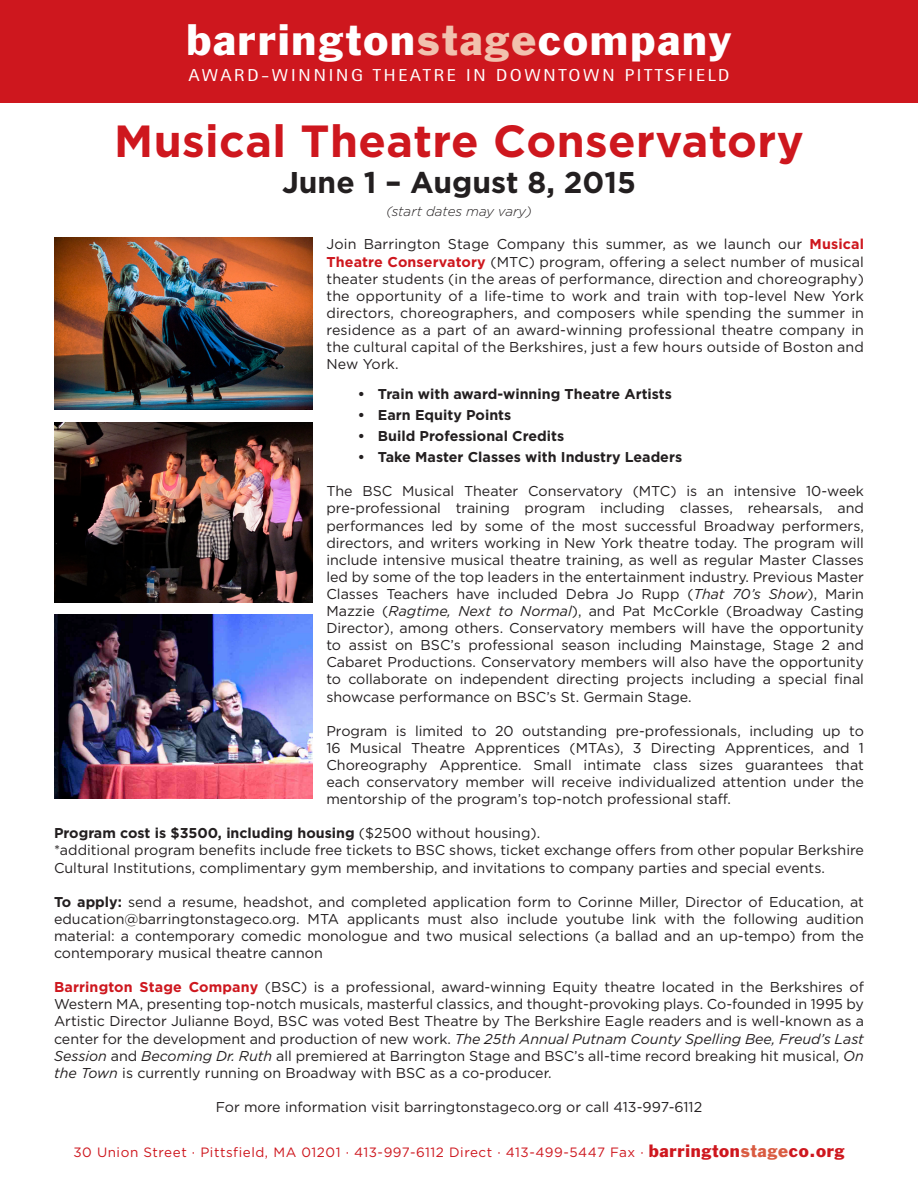
<style>
.page{position:relative;width:918px;height:1188px;background:#fff}
.page>*{position:absolute;margin:0;border:0;box-sizing:border-box;transform-origin:0 0}
.t1{font:700 45px "Gotham";letter-spacing:.01em;color:#ce171e}
.t2{font:40.8px "Franklin Gothic Std";letter-spacing:.05em;color:#fff}
.t3{font:700 30px "Gotham";color:#231f20}
.t4{font:17.25px "Rotis Sans Serif Std";letter-spacing:.11em;color:#fff;scale:1.18 1}
.t5{font:14.25px/17.1px "Gotham";color:#231f20;text-align:justify}
.t6{font:700 14.25px "Gotham";color:#231f20}
.t7{font:13.5px "Gotham";letter-spacing:.04em;color:#ce171e}
.t8{font:italic 300 13.5px "Gotham";color:#231f20}
.s1{color:#f1c1ae}
.s2{font-weight:700;color:#ce171e}
.s3{font-style:italic}
.s4{font-weight:400}
.s5{font-weight:700}
.s6{font-family:"Franklin Gothic Std";font-size:16.5px}
.s7{font-family:"Franklin Gothic Std";font-size:16.5px;color:#d95c42}
</style>
<div class="page">
<div style="left:0;top:0;width:918px;height:103px;background:#ce171e"></div>
<img style="left:54px;top:237px;width:259px;height:173px">
<img style="left:54px;top:422px;width:259px;height:180px">
<img style="left:54px;top:615px;width:259px;height:184px">
<p class="t2" style="left:186px;top:14px;width:547px">barrington<span class="s1">stage</span>company</p>
<p class="t4" style="left:188px;top:65px;width:460px">AWARD-WINNING THEATRE IN DOWNTOWN PITTSFIELD</p>
<p class="t1" style="left:114px;top:115px;width:691px">Musical Theatre Conservatory</p>
<p class="t3" style="left:282px;top:165px;width:355px">June 1 – August 8, 2015</p>
<p class="t8" style="left:386px;top:203px;width:147px">(start dates may vary)</p>
<p class="t5" style="left:326px;top:236px;width:539px">Join Barrington Stage Company this summer, as we launch our <span class="s2">Musical Theatre Conservatory</span> (MTC) program, offering a select number of musical theater students (in the areas of performance, direction and choreography) the opportunity of a life-time to work and train with top-level New York directors, choreographers, and composers while spending the summer in residence as a part of an award-winning professional theatre company in the cultural capital of the Berkshires, just a few hours outside of Boston and New York.</p>
<p class="t6" style="left:358px;top:386px;width:316px">• Train with award-winning Theatre Artists</p>
<p class="t6" style="left:358px;top:407px;width:155px">• Earn Equity Points</p>
<p class="t6" style="left:358px;top:428px;width:208px">• Build Professional Credits</p>
<p class="t6" style="left:358px;top:449px;width:326px">• Take Master Classes with Industry Leaders</p>
<p class="t5" style="left:326px;top:482px;width:539px">The BSC Musical Theater Conservatory (MTC) is an intensive 10-week pre-professional training program including classes, rehearsals, and performances led by some of the most successful Broadway performers, directors, and writers working in New York theatre today. The program will include intensive musical theatre training, as well as regular Master Classes led by some of the top leaders in the entertainment industry. Previous Master Classes Teachers have included Debra Jo Rupp (<span class="s3">That 70’s Show</span>), Marin Mazzie (<span class="s3">Ragtime, Next to Normal</span>), and Pat McCorkle (Broadway Casting Director), among others. Conservatory members will have the opportunity to assist on BSC’s professional season including Mainstage, Stage 2 and Cabaret Productions. Conservatory members will also have the opportunity to collaborate on independent directing projects including a special final showcase performance on BSC’s St. Germain Stage.</p>
<p class="t5" style="left:326px;top:722px;width:539px">Program is limited to 20 outstanding pre-professionals, including up to 16 Musical Theatre Apprentices (MTAs), 3 Directing Apprentices, and 1<br>Choreography Apprentice. Small intimate class sizes guarantees that each conservatory member will receive individualized attention under the mentorship of the program’s top-notch professional staff.</p>
<p class="t6" style="left:54px;top:825px;width:488px">Program cost is $3500, including housing <span class="s4">($2500 without housing).</span></p>
<p class="t5" style="left:54px;top:842px;width:812px">*additional program benefits include free tickets to BSC shows, ticket exchange offers from other popular Berkshire<br>Cultural Institutions, complimentary gym membership, and invitations to company parties and special events.</p>
<p class="t5" style="left:54px;top:893px;width:812px"><span class="s5">To apply:</span> send a resume, headshot, and completed application form to Corinne Miller, Director of Education, at education@barringtonstageco.org. MTA applicants must also include youtube link with the following audition material: a contemporary comedic monologue and two musical selections (a ballad and an up-tempo) from the contemporary musical theatre cannon</p>
<p class="t5" style="left:54px;top:978px;width:812px"><span class="s2">Barrington Stage Company</span> (BSC) is a professional, award-winning Equity theatre located in the Berkshires of Western MA, presenting top-notch musicals, masterful classics, and thought-provoking plays. Co-founded in 1995 by Artistic Director Julianne Boyd, BSC was voted Best Theatre by The Berkshire Eagle readers and is well-known as a center for the development and production of new work. <span class="s3">The 25th Annual Putnam County Spelling Bee, Freud’s Last Session</span> and <span class="s3">Becoming Dr. Ruth</span> all premiered at Barrington Stage and BSC’s all-time record breaking hit musical, <span class="s3">On the Town</span> is currently running on Broadway with BSC as a co-producer.</p>
<p class="t5" style="left:216px;top:1098px;width:488px">For more information visit barringtonstageco.org or call 413-997-6112</p>
<p class="t7" style="left:73px;top:1144px;width:773px">30 Union Street · Pittsfield, MA 01201 · 413-997-6112 Direct · 413-499-5447 Fax · <span class="s6">barrington</span><span class="s7">stage</span><span class="s6">co.org</span></p>
</div>
